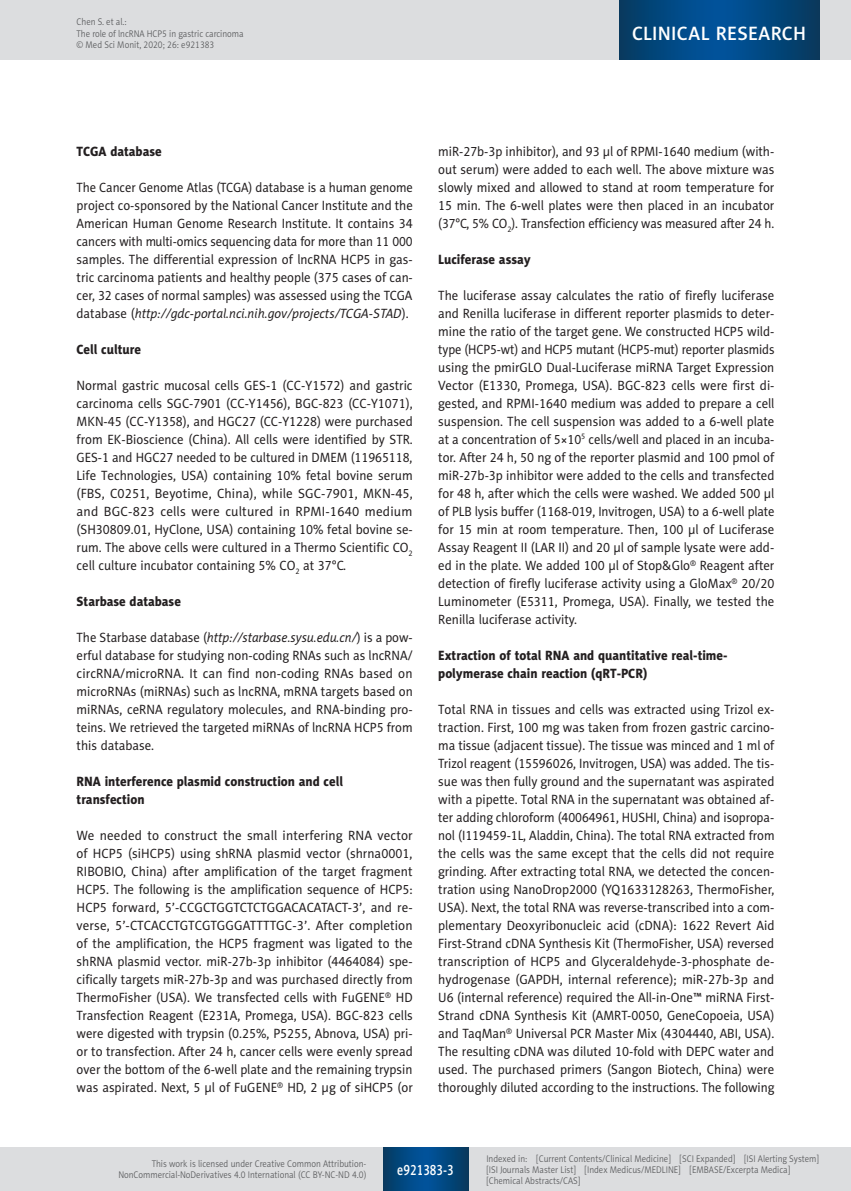
<style>
.page{position:relative;width:851px;height:1191px;background:#fff}
.page>*{position:absolute;margin:0;border:0;box-sizing:border-box;transform-origin:0 0}
.t1{font:19.5px "Naomi Sans EFN Medium";letter-spacing:.015em;color:#fff}
.MSM_e-PAGINA{font:15px "Naomi Sans EFN Medium";color:#fff;scale:.8 1}
.MSM_Body{font:13.5px/18px "Naomi Sans EFN";color:#231f20;text-align:justify;scale:.95 1}
.MSM_Body-2{font:13.5px/18px "Naomi Sans EFN";color:#231f20;text-align:justify}
.MSM_Body-3{font:13.5px/18px "Naomi Sans EFN";color:#231f20;text-align:justify;scale:.93 1}
.MSM_Body-4{font:13.5px/18px "Naomi Sans EFN";color:#231f20;text-align:justify;scale:.94 1}
.MSM_Headline_2{font:13.5px/18px "Naomi Sans EFN Heavy";color:#231f20;scale:.95 1}
.MSM_pagina_zywa{font:9.75px/11.2px "Naomi Sans EFN Light";color:#57585a;scale:.9 1}
.MSM_pagina_sygnatura{font:9.75px "Naomi Sans EFN Light";color:#57585a;scale:.9 1}
.s1{font-style:italic}
</style>
<div class="page">
<div style="left:0;top:1148px;width:850px;height:43px;background:#dcdddf"></div>
<svg style="left:383px;top:1147px;width:85px;height:43px;background:#02477e"></svg>
<div style="left:0;top:0;width:850px;height:60px;background:#dcdddf"></div>
<svg style="left:619px;top:0;width:200px;height:60px;background:#02477e"></svg>
<p class="MSM_pagina_zywa" style="left:77px;top:16px;width:187px">Chen S. et al.:<br>The role of lncRNA HCP5 in gastric carcinoma</p>
<p class="MSM_pagina_sygnatura" style="left:77px;top:39px;width:154px">© Med Sci Monit, 2020; 26: e921383</p>
<h1 class="t1" style="left:632px;top:22px;width:175px">CLINICAL RESEARCH</h1>
<p class="MSM_Headline_2" style="left:77px;top:142px;width:91px">TCGA database</p>
<p class="MSM_Body-3" style="left:77px;top:178px;width:363px">The Cancer Genome Atlas (TCGA) database is a human genome project co-sponsored by the National Cancer Institute and the American Human Genome Research Institute. It contains 34 cancers with multi-omics sequencing data for more than 11 000 samples. The differential expression of lncRNA HCP5 in gas&shy;tric carcinoma patients and healthy people (375 cases of can&shy;cer, 32 cases of normal samples) was assessed using the TCGA database (<span class="s1">http://gdc-portal.nci.nih.gov/projects/TCGA-STAD</span>).</p>
<p class="MSM_Headline_2" style="left:77px;top:340px;width:69px">Cell culture</p>
<p class="MSM_Body" style="left:77px;top:376px;width:355px">Normal gastric mucosal cells GES-1 (CC-Y1572) and gastric carcinoma cells SGC-7901 (CC-Y1456), BGC-823 (CC-Y1071), MKN-45 (CC-Y1358), and HGC27 (CC-Y1228) were purchased from EK-Bioscience (China). All cells were identified by STR.<br>GES-1 and HGC27 needed to be cultured in DMEM (11965118, Life Technologies, USA) containing 10% fetal bovine serum (FBS, C0251, Beyotime, China), while SGC-7901, MKN-45, and BGC-823 cells were cultured in RPMI-1640 medium (SH30809.01, HyClone, USA) containing 10% fetal bovine se&shy;rum. The above cells were cultured in a Thermo Scientific CO<sub>2 </sub>cell culture incubator containing 5% CO<sub>2</sub> at 37°C.</p>
<p class="MSM_Headline_2" style="left:77px;top:592px;width:111px">Starbase database</p>
<p class="MSM_Body-4" style="left:77px;top:628px;width:359px">The Starbase database (<span class="s1">http://starbase.sysu.edu.cn/</span>) is a pow&shy;erful database for studying non-coding RNAs such as lncRNA/ circRNA/microRNA. It can find non-coding RNAs based on microRNAs (miRNAs) such as lncRNA, mRNA targets based on miRNAs, ceRNA regulatory molecules, and RNA-binding pro&shy;teins. We retrieved the targeted miRNAs of lncRNA HCP5 from this database.</p>
<p class="MSM_Headline_2" style="left:77px;top:772px;width:282px">RNA interference plasmid construction and cell transfection</p>
<p class="MSM_Body-2" style="left:77px;top:826px;width:337px">We needed to construct the small interfering RNA vector of HCP5 (siHCP5) using shRNA plasmid vector (shrna0001, RIBOBIO, China) after amplification of the target fragment HCP5. The following is the amplification sequence of HCP5:<br>HCP5 forward, 5’-CCGCTGGTCTCTGGACACATACT-3’, and re&shy;verse, 5’-CTCACCTGTCGTGGGATTTTGC-3’. After completion of the amplification, the HCP5 fragment was ligated to the shRNA plasmid vector. miR-27b-3p inhibitor (4464084) spe&shy;cifically targets miR-27b-3p and was purchased directly from ThermoFisher (USA). We transfected cells with FuGENE<sup>®</sup> HD Transfection Reagent (E231A, Promega, USA). BGC-823 cells were digested with trypsin (0.25%, P5255, Abnova, USA) pri&shy;or to transfection. After 24 h, cancer cells were evenly spread over the bottom of the 6-well plate and the remaining trypsin was aspirated. Next, 5 μl of FuGENE<sup>®</sup> HD, 2 μg of siHCP5 (or</p>
<p class="MSM_Body" style="left:438px;top:142px;width:355px">miR-27b-3p inhibitor), and 93 μl of RPMI-1640 medium (with&shy;out serum) were added to each well. The above mixture was slowly mixed and allowed to stand at room temperature for 15 min. The 6-well plates were then placed in an incubator (37°C, 5% CO<sub>2</sub>). Transfection efficiency was measured after 24 h.</p>
<p class="MSM_Headline_2" style="left:438px;top:250px;width:99px">Luciferase assay</p>
<p class="MSM_Body" style="left:438px;top:286px;width:355px">The luciferase assay calculates the ratio of firefly luciferase and Renilla luciferase in different reporter plasmids to deter&shy;mine the ratio of the target gene. We constructed HCP5 wild&shy;type (HCP5-wt) and HCP5 mutant (HCP5-mut) reporter plasmids using the pmirGLO Dual-Luciferase miRNA Target Expression Vector (E1330, Promega, USA). BGC-823 cells were first di&shy;gested, and RPMI-1640 medium was added to prepare a cell suspension. The cell suspension was added to a 6-well plate at a concentration of 5×10<sup>5</sup> cells/well and placed in an incuba&shy;tor. After 24 h, 50 ng of the reporter plasmid and 100 pmol of miR-27b-3p inhibitor were added to the cells and transfected for 48 h, after which the cells were washed. We added 500 μl of PLB lysis buffer (1168-019, Invitrogen, USA) to a 6-well plate for 15 min at room temperature. Then, 100 μl of Luciferase Assay Reagent II (LAR II) and 20 μl of sample lysate were add&shy;ed in the plate. We added 100 μl of Stop&amp;Glo<sup>®</sup> Reagent after detection of firefly luciferase activity using a GloMax<sup>®</sup> 20/20<br>Luminometer (E5311, Promega, USA). Finally, we tested the Renilla luciferase activity.</p>
<p class="MSM_Headline_2" style="left:438px;top:646px;width:306px">Extraction of total RNA and quantitative real-time&shy;polymerase chain reaction (qRT-PCR)</p>
<p class="MSM_Body" style="left:438px;top:700px;width:355px">Total RNA in tissues and cells was extracted using Trizol ex&shy;traction. First, 100 mg was taken from frozen gastric carcino&shy;ma tissue (adjacent tissue). The tissue was minced and 1 ml of Trizol reagent (15596026, Invitrogen, USA) was added. The tis&shy;sue was then fully ground and the supernatant was aspirated with a pipette. Total RNA in the supernatant was obtained af&shy;ter adding chloroform (40064961, HUSHI, China) and isopropa&shy;nol (I119459-1L, Aladdin, China). The total RNA extracted from the cells was the same except that the cells did not require grinding. After extracting total RNA, we detected the concen&shy;tration using NanoDrop2000 (YQ1633128263, ThermoFisher, USA). Next, the total RNA was reverse-transcribed into a com&shy;plementary Deoxyribonucleic acid (cDNA): 1622 Revert Aid First-Strand cDNA Synthesis Kit (ThermoFisher, USA) reversed transcription of HCP5 and Glyceraldehyde-3-phosphate de&shy;hydrogenase (GAPDH, internal reference); miR-27b-3p and U6 (internal reference) required the All-in-One™ miRNA First-Strand cDNA Synthesis Kit (AMRT-0050, GeneCopoeia, USA) and TaqMan<sup>®</sup> Universal PCR Master Mix (4304440, ABI, USA).<br>The resulting cDNA was diluted 10-fold with DEPC water and used. The purchased primers (Sangon Biotech, China) were thoroughly diluted according to the instructions. The following</p>
<p class="MSM_pagina_zywa" style="left:118px;top:1158px;width:277px;text-align:right">This work is licensed under Creative Common Attribution-<br>NonCommercial-NoDerivatives 4.0 International (CC BY-NC-ND 4.0)</p>
<p class="MSM_e-PAGINA" style="left:397px;top:1160px;width:72px">e921383-3</p>
<p class="MSM_pagina_zywa" style="left:486px;top:1152px;width:371px">Indexed in: [Current Contents/Clinical Medicine] [SCI Expanded] [ISI Alerting System] [ISI Journals Master List] [Index Medicus/MEDLINE] [EMBASE/Excerpta Medica] [Chemical Abstracts/CAS]</p>
</div>
